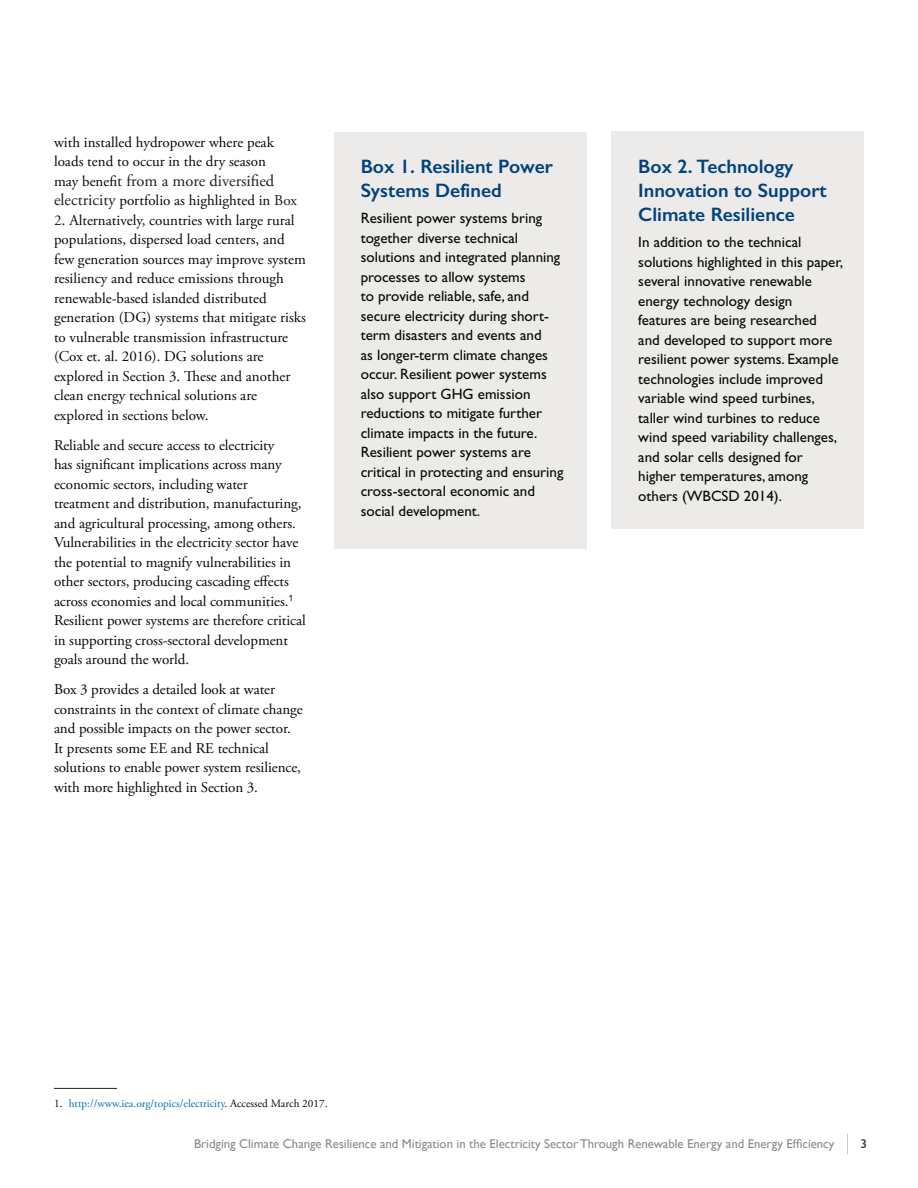
<style>
.page{position:relative;width:918px;height:1188px;background:#fff}
.page>*{position:absolute;margin:0;border:0;box-sizing:border-box;transform-origin:0 0}
.callout_head_2{font:600 19.5px/24px "Gill Sans";color:#01427c}
.body{font:16.5px "Adobe Garamond Pro";color:#231f20}
.body-2{font:15px/19.5px "Adobe Garamond Pro";letter-spacing:-.005em;color:#070906}
.callout_body{font:15px/19.5px "Gill Sans Std";color:#070906}
.t1{font:12.75px "Gill Sans";color:#8d8a86}
.t2{font:600 12.75px "Gill Sans";color:#3e463d}
.footnotes{font:11.25px "Adobe Garamond Pro";color:#006fb9}
.s1{font-size:15px;color:#070906}
.s2{font-size:16.5px;color:#231f20}
.s3{color:#231f20}
.s4{color:#070906}
</style>
<div class="page">
<svg style="left:847px;top:1134px;width:1px;height:20px"></svg>
<hr style="left:54px;top:1088px;width:63px;height:1px;background:#231f20">
<div style="left:334px;top:132px;width:252px;height:417px;background:#edebea"></div>
<div style="left:611px;top:132px;width:253px;height:397px;background:#edebea"></div>
<p class="body-2" style="left:54px;top:133px;width:221px">with installed hydropower where peak loads tend to occur in the dry season</p>
<p class="body" style="left:54px;top:171px;width:222px"><span class="s1">may benefi</span>t from a more diversified</p>
<p class="body-2" style="left:54px;top:191px;width:245px"><span class="s2">electricity</span> portfolio as highlighted in <span class="s3">Box</span></p>
<p class="body-2" style="left:54px;top:211px;width:253px"><span class="s3">2</span><span class="s2">.</span> Alternatively, countries with large rural populations, dispersed load centers, and few generation sources may improve system resiliency and reduce emissions through renewable-based islanded distributed generation (DG) systems that mitigate risks to vulnerable transmission infrastructure (Cox et. al. 2016). DG solutions are explored in Section 3. These and another clean energy technical solutions are explored in sections below.</p>
<p class="body-2" style="left:54px;top:436px;width:253px">Reliable and secure access to electricity<br>has significant implications across many economic sectors, including water treatment and distribution, manufacturing, and agricultural processing, among others.<br>Vulnerabilities in the electricity sector have the potential to magnify vulnerabilities in other sectors, producing cascading effects across economies and local communities.<sup>1<br></sup>Resilient power systems are therefore critical in supporting cross-sectoral development goals around the world.</p>
<p class="body-2" style="left:54px;top:680px;width:250px">Box 3 provides a detailed look at water constraints in the context of climate change and possible impacts on the power sector.<br>It presents some EE and RE technical solutions to enable power system resilience, with more highlighted in Section 3.</p>
<p class="callout_head_2" style="left:361px;top:154px;width:194px">Box 1. Resilient Power<br>Systems Defined</p>
<p class="callout_body" style="left:361px;top:208px;width:204px">Resilient power systems bring together diverse technical solutions and integrated planning processes to allow systems<br>to provide reliable, safe, and secure electricity during short&shy;term disasters and events and<br>as longer-term climate changes occur. Resilient power systems also support GHG emission reductions to mitigate further climate impacts in the future.<br>Resilient power systems are critical in protecting and ensuring cross-sectoral economic and social development.</p>
<p class="callout_head_2" style="left:638px;top:154px;width:190px">Box 2. Technology<br>Innovation to Support<br>Climate Resilience</p>
<p class="callout_body" style="left:638px;top:232px;width:206px">In addition to the technical solutions highlighted in this paper, several innovative renewable energy technology design features are being researched<br>and developed to support more resilient power systems. Example technologies include improved variable wind speed turbines, taller wind turbines to reduce wind speed variability challenges, and solar cells designed for higher temperatures, among others (WBCSD 2014).</p>
<p class="footnotes" style="left:54px;top:1097px;width:275px"><span class="s4">1.</span> http://www.iea.org/topics/electricity<span class="s4">. Accessed March 2017.</span></p>
<p class="t1" style="left:194px;top:1137px;width:642px">Bridging Climate Change Resilience and Mitigation in the Electricity Sector Through Renewable Energy and Energy Efficiency</p>
<p class="t2" style="left:861px;top:1136px;width:8px">3</p>
</div>
